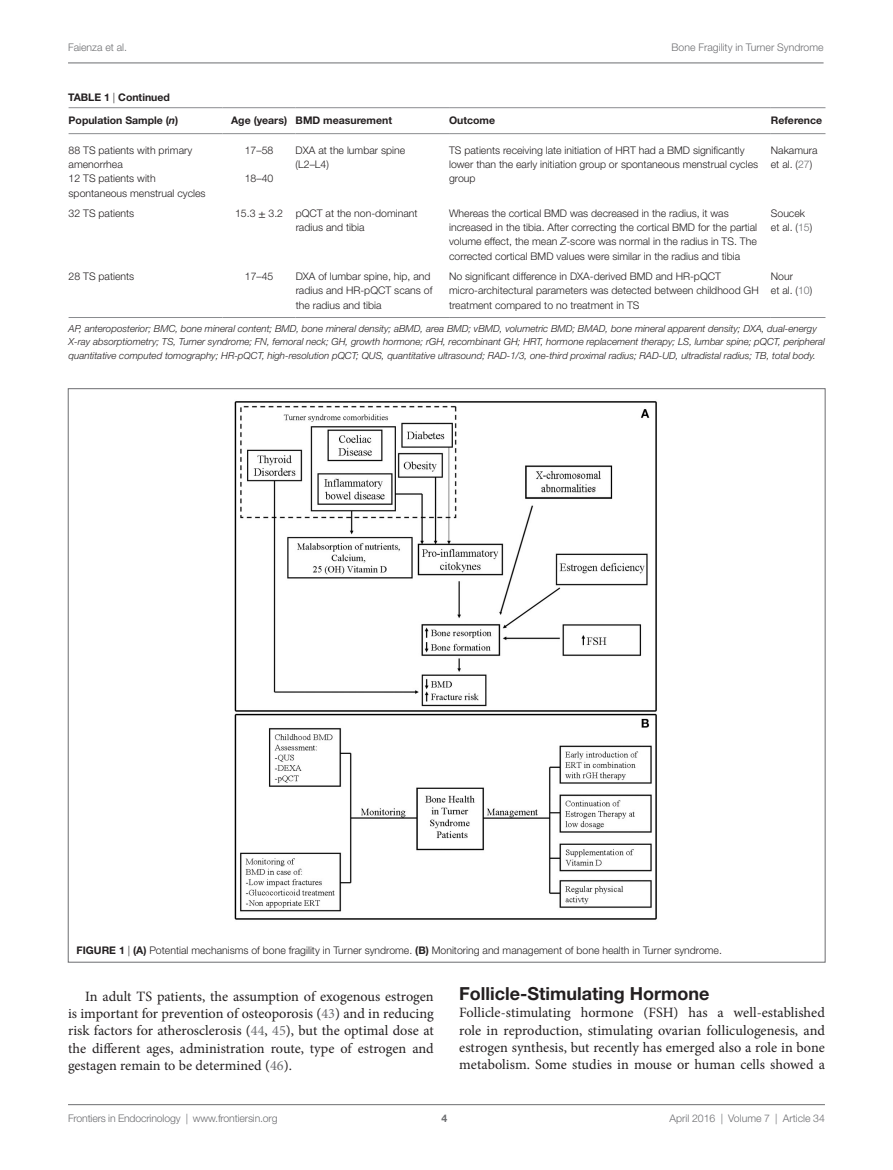
<style>
.page{position:relative;width:893px;height:1170px;background:#fff}
.page>*{position:absolute;margin:0;border:0;box-sizing:border-box;transform-origin:0 0}
.t1{font:700 18px "Helvetica Neue LT Std";color:#231f20}
.t2{font:14.25px/17.2px "Minion Pro";color:#231f20;text-align:justify}
.t3{font:300 10.5px/14.2px "Helvetica Neue LT Std";color:#231f20}
.t4{font:300 10.5px "Helvetica Neue LT Std";color:#6c6d70}
.t5{font:700 10.5px "Helvetica Neue LT Std";color:#231f20}
.t6{font:700 10.5px "Helvetica Neue LT Std";color:#6c6d70}
.t7{font:italic 300 9.75px/13.5px "Helvetica Neue LT Std";color:#231f20}
.s1{font-weight:300}
.s2{font-style:italic}
.s3{color:#6c6d70}
.s4{font-family:"STIX General";font-weight:400}
.s5{font-weight:700}
</style>
<div class="page">
<img style="left:235px;top:401px;width:422px;height:519px">
<hr style="left:223px;top:107px;width:73px;height:1px;background:#8a8c8f">
<hr style="left:69px;top:107px;width:154px;height:1px;background:#8a8c8f">
<hr style="left:296px;top:107px;width:153px;height:1px;background:#8a8c8f">
<hr style="left:296px;top:133px;width:153px;height:1px;background:#8a8c8f">
<hr style="left:449px;top:107px;width:322px;height:1px;background:#8a8c8f">
<hr style="left:449px;top:133px;width:322px;height:1px;background:#8a8c8f">
<hr style="left:771px;top:107px;width:54px;height:1px;background:#8a8c8f">
<hr style="left:771px;top:133px;width:54px;height:1px;background:#8a8c8f">
<hr style="left:69px;top:133px;width:154px;height:1px;background:#8a8c8f">
<hr style="left:223px;top:133px;width:73px;height:1px;background:#8a8c8f">
<hr style="left:69px;top:317px;width:154px;height:1px;background:#8a8c8f">
<hr style="left:223px;top:317px;width:73px;height:1px;background:#8a8c8f">
<hr style="left:296px;top:317px;width:153px;height:1px;background:#8a8c8f">
<hr style="left:449px;top:317px;width:322px;height:1px;background:#8a8c8f">
<hr style="left:771px;top:317px;width:54px;height:1px;background:#8a8c8f">
<hr style="left:68px;top:63px;width:756px;height:1px;background:#6c6d70">
<hr style="left:68px;top:1104px;width:757px;height:1px;background:#6c6d70">
<p class="t4" style="left:68px;top:41px;width:61px">Faienza et al.</p>
<p class="t4" style="left:672px;top:41px;width:153px">Bone Fragility in Turner Syndrome</p>
<p class="t5" style="left:68px;top:90px;width:103px">TABLE 1 <span class="s1">|</span> Continued</p>
<p class="t5" style="left:69px;top:114px;width:111px">Population Sample (<span class="s2">n</span>)</p>
<p class="t5" style="left:231px;top:114px;width:162px">Age (years) BMD measurement</p>
<p class="t5" style="left:449px;top:114px;width:48px">Outcome</p>
<p class="t5" style="left:771px;top:114px;width:53px">Reference</p>
<p class="t3" style="left:69px;top:143px;width:125px">88 TS patients with primary amenorrhea</p>
<p class="t3" style="left:245px;top:143px;width:30px">17–58</p>
<p class="t3" style="left:296px;top:143px;width:111px">DXA at the lumbar spine (L2–L4)</p>
<p class="t3" style="left:449px;top:143px;width:311px">TS patients receiving late initiation of HRT had a BMD significantly lower than the early initiation group or spontaneous menstrual cycles group</p>
<p class="t3" style="left:771px;top:143px;width:48px">Nakamura et al. (<span class="s3">27</span>)</p>
<p class="t3" style="left:69px;top:171px;width:139px">12 TS patients with spontaneous menstrual cycles</p>
<p class="t3" style="left:245px;top:171px;width:30px">18–40</p>
<p class="t3" style="left:69px;top:206px;width:67px">32 TS patients</p>
<p class="t3" style="left:296px;top:206px;width:123px;text-indent:-61px">15.3 <span class="s4">±</span> 3.2 pQCT at the non-dominant radius and tibia</p>
<p class="t3" style="left:449px;top:206px;width:310px">Whereas the cortical BMD was decreased in the radius, it was increased in the tibia. After correcting the cortical BMD for the partial volume effect, the mean <span class="s2">Z</span>-score was normal in the radius in TS. The corrected cortical BMD values were similar in the radius and tibia</p>
<p class="t3" style="left:771px;top:206px;width:43px">Soucek et al. (<span class="s3">15</span>)</p>
<p class="t3" style="left:69px;top:269px;width:67px">28 TS patients</p>
<p class="t3" style="left:245px;top:269px;width:30px">17–45</p>
<p class="t3" style="left:296px;top:269px;width:138px">DXA of lumbar spine, hip, and radius and HR-pQCT scans of the radius and tibia</p>
<p class="t3" style="left:449px;top:269px;width:311px">No significant difference in DXA-derived BMD and HR-pQCT micro-architectural parameters was detected between childhood GH treatment compared to no treatment in TS</p>
<p class="t3" style="left:771px;top:269px;width:43px">Nour<br>et al. (<span class="s3">10</span>)</p>
<p class="t7" style="left:69px;top:321px;width:758px">AP, anteroposterior; BMC, bone mineral content; BMD, bone mineral density; aBMD, area BMD; vBMD, volumetric BMD; BMAD, bone mineral apparent density; DXA, dual-energy<br>X-ray absorptiometry; TS, Turner syndrome; FN, femoral neck; GH, growth hormone; rGH, recombinant GH; HRT, hormone replacement therapy; LS, lumbar spine; pQCT, peripheral quantitative computed tomography; HR-pQCT, high-resolution pQCT; QUS, quantitative ultrasound; RAD-1/3, one-third proximal radius; RAD-UD, ultradistal radius; TB, total body.</p>
<p class="t3" style="left:77px;top:942px;width:647px"><span class="s5">FIGURE 1</span> | <span class="s5">(A)</span> Potential mechanisms of bone fragility in Turner syndrome. <span class="s5">(B)</span> Monitoring and management of bone health in Turner syndrome.</p>
<p class="t2" style="left:68px;top:987px;width:367px;text-indent:17px">In adult TS patients, the assumption of exogenous estrogen is important for prevention of osteoporosis (<span class="s3">43</span>) and in reducing risk factors for atherosclerosis (<span class="s3">44</span>, <span class="s3">45</span>), but the optimal dose at the different ages, administration route, type of estrogen and gestagen remain to be determined (<span class="s3">46</span>).</p>
<h1 class="t1" style="left:459px;top:982px;width:252px">Follicle-Stimulating Hormone</h1>
<p class="t2" style="left:459px;top:1004px;width:367px">Follicle-stimulating hormone (FSH) has a well-established role in reproduction, stimulating ovarian folliculogenesis, and estrogen synthesis, but recently has emerged also a role in bone metabolism. Some studies in mouse or human cells showed a</p>
<p class="t4" style="left:68px;top:1111px;width:211px">Frontiers in Endocrinology | www.frontiersin.org</p>
<p class="t4" style="left:670px;top:1111px;width:157px">April 2016 | Volume 7 | Article 34</p>
<p class="t6" style="left:441px;top:1111px;width:7px">4</p>
</div>
